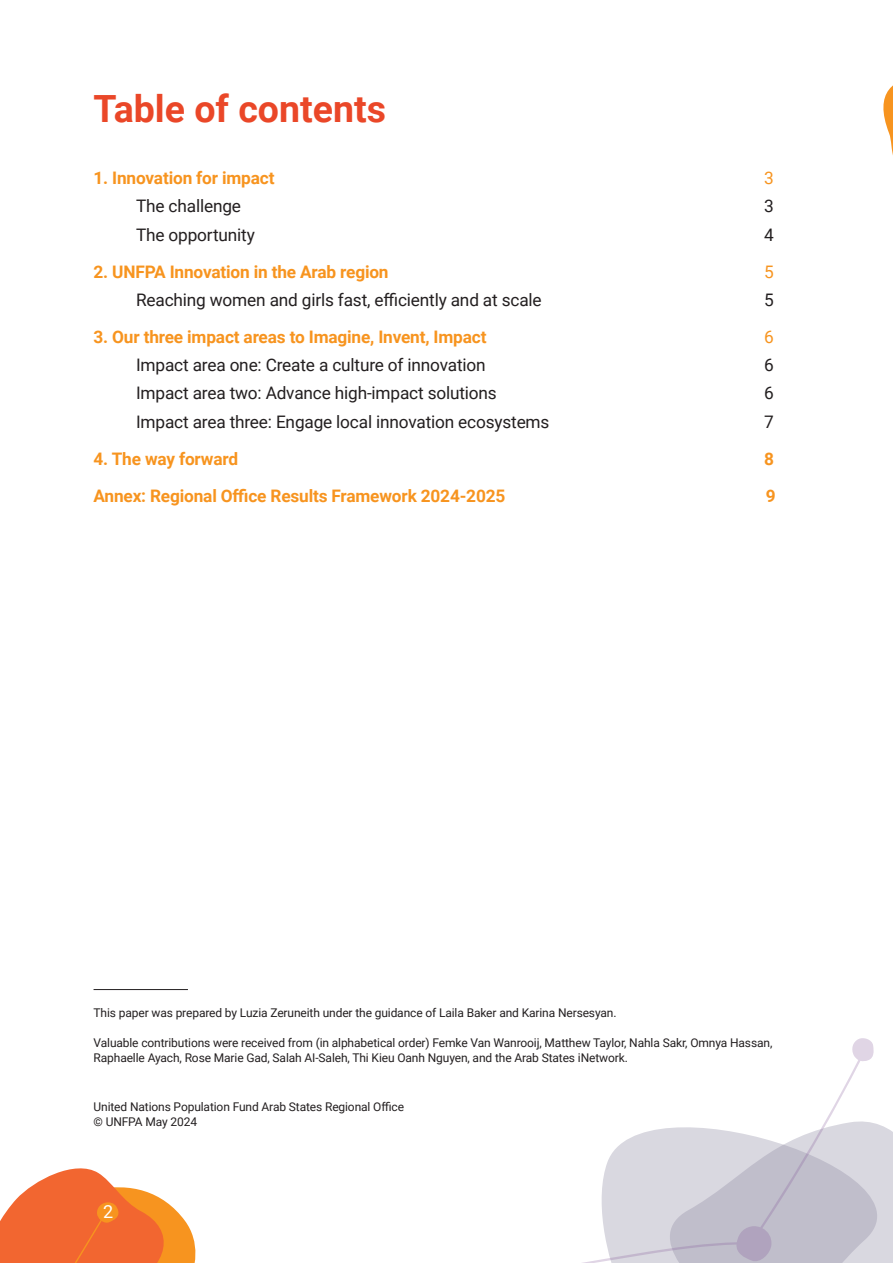
<style>
.page{position:relative;width:893px;height:1263px;background:#fff}
.page>*{position:absolute;margin:0;border:0;box-sizing:border-box;transform-origin:0 0}
.t1{font:700 37.5px "Roboto";color:#ea4728}
.t2{font:18px "Roboto";color:#fff}
.t3{font:17.25px "Roboto";letter-spacing:-.01em;color:#231f20}
.t4{font:700 17.25px "Roboto";letter-spacing:-.01em;color:#f7941f}
.t5{font:17.25px "Roboto";color:#f7941f}
.t6{font:12px/15px "Roboto";letter-spacing:-.01em;color:#231f20}
</style>
<div class="page">
<svg style="left:883px;top:85px;width:10px;height:70px"></svg>
<div style="left:874px;top:1123px;width:19px;height:140px;background:#d9d8e0"></div>
<svg style="left:582px;top:1038px;width:292px;height:225px"></svg>
<svg style="left:0;top:1168px;width:196px;height:95px"></svg>
<hr style="left:94px;top:989px;width:94px;height:1px;background:#231f20">
<p class="t1" style="left:94px;top:82px;width:294px">Table of contents</p>
<p class="t4" style="left:94px;top:166px;width:182px">1. Innovation for impact</p>
<p class="t5" style="left:764px;top:166px;width:11px">3</p>
<p class="t3" style="left:136px;top:194px;width:106px">The challenge</p>
<p class="t3" style="left:764px;top:194px;width:11px">3</p>
<p class="t3" style="left:136px;top:222px;width:120px">The opportunity</p>
<p class="t3" style="left:764px;top:222px;width:11px">4</p>
<p class="t4" style="left:94px;top:259px;width:297px">2. UNFPA Innovation in the Arab region</p>
<p class="t5" style="left:764px;top:259px;width:11px">5</p>
<p class="t3" style="left:136px;top:288px;width:407px">Reaching women and girls fast, efficiently and at scale</p>
<p class="t3" style="left:764px;top:288px;width:11px">5</p>
<p class="t4" style="left:94px;top:325px;width:394px">3. Our three impact areas to Imagine, Invent, Impact</p>
<p class="t5" style="left:764px;top:325px;width:11px">6</p>
<p class="t3" style="left:136px;top:353px;width:351px">Impact area one: Create a culture of innovation</p>
<p class="t3" style="left:764px;top:353px;width:11px">6</p>
<p class="t3" style="left:136px;top:381px;width:362px">Impact area two: Advance high-impact solutions</p>
<p class="t3" style="left:764px;top:381px;width:11px">6</p>
<p class="t3" style="left:136px;top:410px;width:415px">Impact area three: Engage local innovation ecosystems</p>
<p class="t3" style="left:764px;top:410px;width:11px">7</p>
<p class="t4" style="left:94px;top:446px;width:146px">4. The way forward</p>
<p class="t4" style="left:764px;top:446px;width:11px">8</p>
<p class="t4" style="left:94px;top:483px;width:413px">Annex: Regional Office Results Framework 2024-2025</p>
<p class="t4" style="left:766px;top:483px;width:11px">9</p>
<p class="t6" style="left:94px;top:1005px;width:525px">This paper was prepared by Luzia Zeruneith under the guidance of Laila Baker and Karina Nersesyan.</p>
<p class="t6" style="left:94px;top:1035px;width:680px">Valuable contributions were received from (in alphabetical order) Femke Van Wanrooij, Matthew Taylor, Nahla Sakr, Omnya Hassan,<br>Raphaelle Ayach, Rose Marie Gad, Salah AI-Saleh, Thi Kieu Oanh Nguyen, and the Arab States iNetwork.</p>
<p class="t6" style="left:94px;top:1099px;width:312px">United Nations Population Fund Arab States Regional Office</p>
<p class="t6" style="left:94px;top:1114px;width:105px">© UNFPA May 2024</p>
<p class="t2" style="left:103px;top:1199px;width:12px">2</p>
</div>
